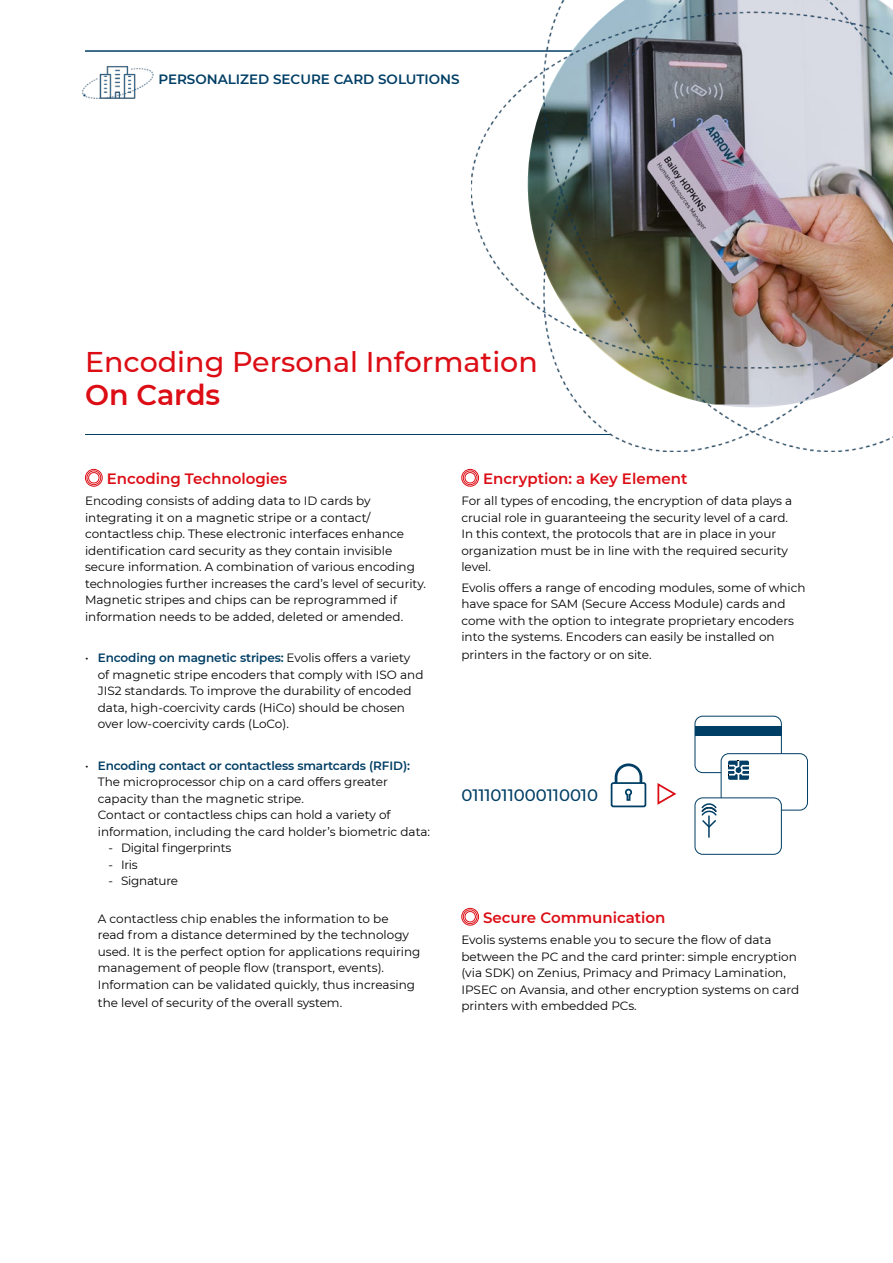
<style>
.page{position:relative;width:893px;height:1263px;background:#fff}
.page>*{position:absolute;margin:0;border:0;box-sizing:border-box;transform-origin:0 0}
.t1{font:500 28.5px "Montserrat";color:#dc0d15}
.t2{font:600 28.5px "Montserrat";color:#dc0d15}
.t3{font:500 16.5px "Montserrat";color:#003e65}
.t4{font:600 15px "Montserrat";color:#dc0d15}
.t5{font:600 13.5px "Montserrat";color:#003e65}
.t6{font:12px/16.5px "Montserrat";color:#000}
.t7{font:12px "Montserrat";letter-spacing:-.02em;color:#000}
.s1{font-weight:600;color:#003e65}
</style>
<div class="page">
<hr style="left:892px;top:0;width:1px;height:1263px;background:#003e65">
<div style="left:85px;top:469px;width:18px;height:18px;border:1px solid #dc0d15;border-radius:50%"></div>
<div style="left:87px;top:470px;width:14px;height:15px;border:1px solid #dc0d15;border-radius:50%"></div>
<div style="left:88px;top:472px;width:11px;height:11px;border:1px solid #dc0d15;border-radius:50%"></div>
<div style="left:461px;top:469px;width:18px;height:18px;border:1px solid #dc0d15;border-radius:50%"></div>
<div style="left:463px;top:470px;width:14px;height:15px;border:1px solid #dc0d15;border-radius:50%"></div>
<div style="left:465px;top:472px;width:11px;height:11px;border:1px solid #dc0d15;border-radius:50%"></div>
<hr style="left:85px;top:434px;width:525px;height:1px;background:#003e65">
<hr style="left:85px;top:51px;width:808px;height:1px;background:#003e65">
<svg style="left:610px;top:763px;width:37px;height:45px"></svg>
<svg style="left:657px;top:783px;width:20px;height:22px"></svg>
<div style="left:695px;top:716px;width:87px;height:57px;border:1px solid #003e65;border-radius:8px"></div>
<div style="left:695px;top:727px;width:86px;height:9px;background:#003e65"></div>
<div style="left:721px;top:754px;width:86px;height:56px;background:#fff;border-radius:8px"></div>
<div style="left:721px;top:753px;width:87px;height:57px;border:1px solid #003e65;border-radius:8px"></div>
<svg style="left:728px;top:761px;width:21px;height:19px"></svg>
<div style="left:695px;top:798px;width:86px;height:56px;background:#fff;border-radius:8px"></div>
<div style="left:695px;top:797px;width:87px;height:58px;border:1px solid #003e65;border-radius:8px"></div>
<hr style="left:708px;top:815px;width:2px;height:23px;background:#003e65">
<svg style="left:701px;top:803px;width:16px;height:25px"></svg>
<div style="left:461px;top:908px;width:18px;height:17px;border:1px solid #dc0d15;border-radius:50%"></div>
<div style="left:463px;top:909px;width:14px;height:15px;border:1px solid #dc0d15;border-radius:50%"></div>
<div style="left:465px;top:911px;width:11px;height:11px;border:1px solid #dc0d15;border-radius:50%"></div>
<img style="left:82px;top:66px;width:72px;height:33px">
<img style="left:471px;top:0;width:422px;height:452px">
<p class="t5" style="left:158px;top:70px;width:303px">PERSONALIZED SECURE CARD SOLUTIONS</p>
<h1 class="t1" style="left:85px;top:341px;width:454px">Encoding Personal Information</h1>
<h1 class="t2" style="left:85px;top:374px;width:137px">On Cards</h1>
<p class="t4" style="left:107px;top:468px;width:182px">Encoding Technologies</p>
<p class="t6" style="left:85px;top:492px;width:342px">Encoding consists of adding data to ID cards by integrating it on a magnetic stripe or a contact/ contactless chip. These electronic interfaces enhance identification card security as they contain invisible secure information. A combination of various encoding technologies further increases the card’s level of security.<br>Magnetic stripes and chips can be reprogrammed if information needs to be added, deleted or amended.</p>
<p class="t6" style="left:98px;top:649px;width:327px;text-indent:-13px">• <span class="s1">Encoding on magnetic stripes:</span> Evolis offers a variety of magnetic stripe encoders that comply with ISO and JIS2 standards. To improve the durability of encoded data, high-coercivity cards (HiCo) should be chosen over low-coercivity cards (LoCo).</p>
<p class="t6" style="left:98px;top:757px;width:334px;text-indent:-13px">• <span class="s1">Encoding contact or contactless smartcards (RFID):<br></span>The microprocessor chip on a card offers greater capacity than the magnetic stripe.<br>Contact or contactless chips can hold a variety of information, including the card holder’s biometric data:</p>
<p class="t7" style="left:108px;top:840px;width:124px">- Digital fingerprints</p>
<p class="t6" style="left:108px;top:856px;width:31px">- Iris</p>
<p class="t7" style="left:108px;top:873px;width:71px">- Signature</p>
<p class="t6" style="left:98px;top:909px;width:324px">A contactless chip enables the information to be<br>read from a distance determined by the technology used. It is the perfect option for applications requiring management of people flow (transport, events).<br>Information can be validated quickly, thus increasing</p>
<p class="t6" style="left:98px;top:993px;width:246px">the level of security of the overall system.</p>
<p class="t4" style="left:483px;top:468px;width:206px">Encryption: a Key Element</p>
<p class="t6" style="left:461px;top:492px;width:332px">For all types of encoding, the encryption of data plays a crucial role in guaranteeing the security level of a card.<br>In this context, the protocols that are in place in your organization must be in line with the required security level.</p>
<p class="t6" style="left:461px;top:579px;width:346px">Evolis offers a range of encoding modules, some of which have space for SAM (Secure Access Module) cards and come with the option to integrate proprietary encoders into the systems. Encoders can easily be installed on</p>
<p class="t6" style="left:461px;top:646px;width:192px">printers in the factory or on site.</p>
<h2 class="t3" style="left:461px;top:784px;width:138px">0111011000110010</h2>
<p class="t4" style="left:483px;top:907px;width:184px">Secure Communication</p>
<p class="t6" style="left:461px;top:931px;width:339px">Evolis systems enable you to secure the flow of data between the PC and the card printer: simple encryption (via SDK) on Zenius, Primacy and Primacy Lamination, IPSEC on Avansia, and other encryption systems on card printers with embedded PCs.</p>
</div>
